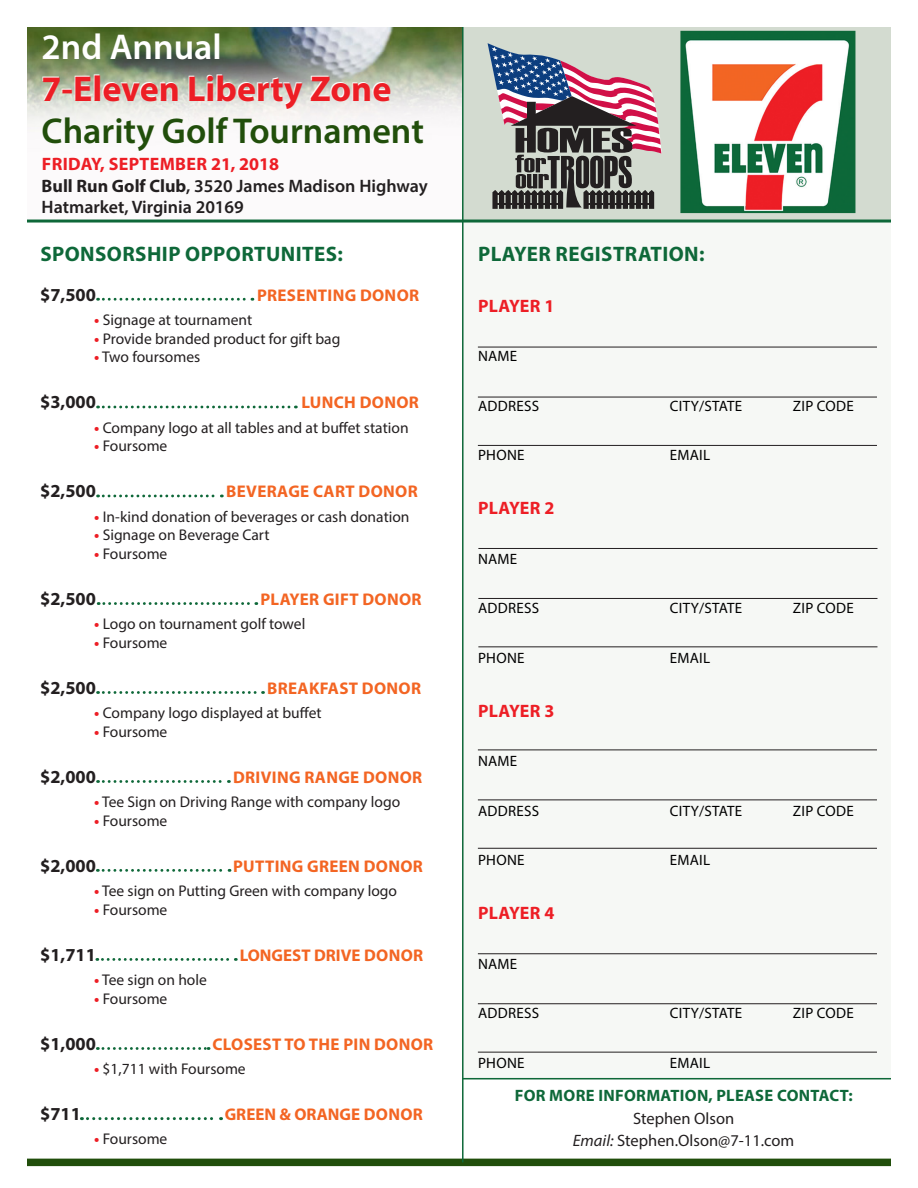
<style>
.page{position:relative;width:918px;height:1188px;background:#fff}
.page>*{position:absolute;margin:0;border:0;box-sizing:border-box;transform-origin:0 0}
.t1{font:600 36px "Myriad Pro";color:#214e0b}
.t2{font:700 36px "Myriad Pro";color:#ed1e25}
.t3{font:600 36px "Myriad Pro";color:#fff}
.t4{font:700 21px "Myriad Pro";letter-spacing:.02em;color:#0e6839}
.t5{font:700 18.3px "Myriad Pro";color:#231f20}
.t6{font:600 18px "Myriad Pro";color:#231f20}
.t7{font:700 18px "Myriad Pro";letter-spacing:.02em;color:#ed1e25}
.t8{font:700 16.95px "Myriad Pro";letter-spacing:.02em;color:#f36523}
.t9{font:700 16.95px "Myriad Pro";color:#f36523}
.t10{font:16.5px "Myriad Pro";color:#231f20}
.t11{font:700 16.5px "Myriad Pro";letter-spacing:.02em;color:#0e6839}
.t12{font:15.6px "Myriad Pro";color:#231f20}
.t13{font:15px "Myriad Pro";letter-spacing:.02em;color:#000}
.s1{font-weight:700}
.s2{font-weight:700;color:#ed1e25}
.s3{font-style:italic}
</style>
<div class="page">
<svg style="left:98px;top:406px;width:198px;height:2px"></svg>
<svg style="left:98px;top:495px;width:124px;height:2px"></svg>
<svg style="left:98px;top:602px;width:159px;height:3px"></svg>
<svg style="left:98px;top:780px;width:131px;height:3px"></svg>
<svg style="left:97px;top:958px;width:139px;height:3px"></svg>
<svg style="left:97px;top:1047px;width:112px;height:3px"></svg>
<svg style="left:97px;top:869px;width:133px;height:3px"></svg>
<svg style="left:98px;top:691px;width:166px;height:3px"></svg>
<svg style="left:98px;top:298px;width:155px;height:3px"></svg>
<div style="left:462px;top:221px;width:429px;height:858px;background:#f6f8f5"></div>
<hr style="left:478px;top:347px;width:399px;height:1px;background:#231f20">
<hr style="left:478px;top:397px;width:399px;height:1px;background:#231f20">
<hr style="left:478px;top:445px;width:399px;height:1px;background:#231f20">
<hr style="left:478px;top:548px;width:399px;height:1px;background:#231f20">
<hr style="left:478px;top:598px;width:399px;height:1px;background:#231f20">
<hr style="left:478px;top:646px;width:399px;height:1px;background:#231f20">
<hr style="left:478px;top:750px;width:399px;height:1px;background:#231f20">
<hr style="left:478px;top:800px;width:399px;height:1px;background:#231f20">
<hr style="left:478px;top:848px;width:399px;height:1px;background:#231f20">
<hr style="left:478px;top:953px;width:399px;height:1px;background:#231f20">
<hr style="left:478px;top:1003px;width:399px;height:1px;background:#231f20">
<hr style="left:478px;top:1052px;width:399px;height:1px;background:#231f20">
<div style="left:27px;top:1159px;width:864px;height:7px;background:#214e0b"></div>
<svg style="left:81px;top:1117px;width:141px;height:3px"></svg>
<div style="left:459px;top:27px;width:432px;height:194px;background:#d3dbd0"></div>
<img style="left:27px;top:27px;width:435px;height:193px">
<svg style="left:488px;top:43px;width:174px;height:166px"></svg>
<img style="left:683px;top:34px;width:169px;height:176px">
<div style="left:680px;top:31px;width:175px;height:182px;border:2px solid #0e6839"></div>
<hr style="left:27px;top:220px;width:864px;height:3px;background:#0e6839">
<hr style="left:462px;top:1078px;width:429px;height:1px;background:#0e6839">
<hr style="left:462px;top:27px;width:2px;height:1135px;background:#0e6839">
<p class="t3" style="left:42px;top:24px;width:182px">2nd Annual</p>
<p class="t2" style="left:42px;top:65px;width:351px">7-Eleven Liberty Zone</p>
<p class="t1" style="left:42px;top:108px;width:384px">Charity Golf Tournament</p>
<p class="t7" style="left:42px;top:152px;width:239px">FRIDAY, SEPTEMBER 21, 2018</p>
<p class="t6" style="left:42px;top:174px;width:388px"><span class="s1">Bull Run Golf Club</span>, 3520 James Madison Highway</p>
<p class="t6" style="left:42px;top:196px;width:204px">Hatmarket, Virginia 20169</p>
<p class="t4" style="left:40px;top:240px;width:304px">SPONSORSHIP OPPORTUNITES:</p>
<p class="t5" style="left:40px;top:283px;width:57px">$7,500</p>
<p class="t8" style="left:257px;top:284px;width:164px">PRESENTING DONOR</p>
<p class="t12" style="left:94px;top:310px;width:159px"><span class="s2">•</span> Signage at tournament</p>
<p class="t12" style="left:94px;top:329px;width:248px"><span class="s2">•</span> Provide branded product for gift bag</p>
<p class="t12" style="left:94px;top:347px;width:108px"><span class="s2">•</span> Two foursomes</p>
<p class="t5" style="left:40px;top:390px;width:57px">$3,000</p>
<p class="t8" style="left:302px;top:391px;width:119px">LUNCH DONOR</p>
<p class="t12" style="left:94px;top:418px;width:316px"><span class="s2">•</span> Company logo at all tables and at buffet station</p>
<p class="t12" style="left:94px;top:436px;width:75px"><span class="s2">•</span> Foursome</p>
<p class="t5" style="left:40px;top:479px;width:57px">$2,500</p>
<p class="t8" style="left:226px;top:480px;width:193px">BEVERAGE CART DONOR</p>
<p class="t12" style="left:94px;top:507px;width:317px"><span class="s2">•</span> In-kind donation of beverages or cash donation</p>
<p class="t12" style="left:94px;top:525px;width:177px"><span class="s2">•</span> Signage on Beverage Cart</p>
<p class="t12" style="left:94px;top:544px;width:75px"><span class="s2">•</span> Foursome</p>
<p class="t5" style="left:40px;top:587px;width:57px">$2,500</p>
<p class="t8" style="left:260px;top:588px;width:163px">PLAYER GIFT DONOR</p>
<p class="t12" style="left:94px;top:614px;width:213px"><span class="s2">•</span> Logo on tournament golf towel</p>
<p class="t12" style="left:94px;top:633px;width:75px"><span class="s2">•</span> Foursome</p>
<p class="t5" style="left:40px;top:676px;width:57px">$2,500</p>
<p class="t8" style="left:267px;top:677px;width:155px">BREAKFAST DONOR</p>
<p class="t12" style="left:94px;top:703px;width:229px"><span class="s2">•</span> Company logo displayed at buffet</p>
<p class="t12" style="left:94px;top:722px;width:75px"><span class="s2">•</span> Foursome</p>
<p class="t5" style="left:40px;top:765px;width:57px">$2,000</p>
<p class="t8" style="left:233px;top:766px;width:191px">DRIVING RANGE DONOR</p>
<p class="t12" style="left:94px;top:792px;width:308px"><span class="s2">•</span> Tee Sign on Driving Range with company logo</p>
<p class="t12" style="left:94px;top:811px;width:75px"><span class="s2">•</span> Foursome</p>
<p class="t5" style="left:40px;top:854px;width:57px">$2,000</p>
<p class="t8" style="left:233px;top:855px;width:191px">PUTTING GREEN DONOR</p>
<p class="t12" style="left:94px;top:881px;width:304px"><span class="s2">•</span> Tee sign on Putting Green with company logo</p>
<p class="t12" style="left:94px;top:900px;width:75px"><span class="s2">•</span> Foursome</p>
<p class="t5" style="left:40px;top:943px;width:57px">$1,711</p>
<p class="t9" style="left:240px;top:944px;width:185px">LONGEST DRIVE DONOR</p>
<p class="t12" style="left:94px;top:970px;width:114px"><span class="s2">•</span> Tee sign on hole</p>
<p class="t12" style="left:94px;top:989px;width:75px"><span class="s2">•</span> Foursome</p>
<p class="t5" style="left:40px;top:1032px;width:57px">$1,000</p>
<p class="t8" style="left:213px;top:1033px;width:222px">CLOSEST TO THE PIN DONOR</p>
<p class="t12" style="left:94px;top:1059px;width:153px"><span class="s2">•</span> $1,711 with Foursome</p>
<p class="t5" style="left:40px;top:1102px;width:42px">$711</p>
<p class="t9" style="left:225px;top:1103px;width:200px">GREEN &amp; ORANGE DONOR</p>
<p class="t12" style="left:94px;top:1129px;width:75px"><span class="s2">•</span> Foursome</p>
<p class="t4" style="left:478px;top:240px;width:228px">PLAYER REGISTRATION:</p>
<p class="t7" style="left:478px;top:294px;width:78px">PLAYER 1</p>
<p class="t13" style="left:478px;top:347px;width:41px">NAME</p>
<p class="t13" style="left:478px;top:397px;width:63px">ADDRESS</p>
<p class="t13" style="left:670px;top:397px;width:74px">CITY/STATE</p>
<p class="t13" style="left:793px;top:397px;width:62px">ZIP CODE</p>
<p class="t13" style="left:478px;top:446px;width:48px">PHONE</p>
<p class="t13" style="left:670px;top:446px;width:42px">EMAIL</p>
<p class="t7" style="left:478px;top:497px;width:78px">PLAYER 2</p>
<p class="t13" style="left:478px;top:550px;width:41px">NAME</p>
<p class="t13" style="left:478px;top:599px;width:63px">ADDRESS</p>
<p class="t13" style="left:670px;top:599px;width:74px">CITY/STATE</p>
<p class="t13" style="left:793px;top:599px;width:62px">ZIP CODE</p>
<p class="t13" style="left:478px;top:649px;width:48px">PHONE</p>
<p class="t13" style="left:670px;top:649px;width:42px">EMAIL</p>
<p class="t7" style="left:478px;top:699px;width:78px">PLAYER 3</p>
<p class="t13" style="left:478px;top:752px;width:41px">NAME</p>
<p class="t13" style="left:478px;top:802px;width:63px">ADDRESS</p>
<p class="t13" style="left:670px;top:802px;width:74px">CITY/STATE</p>
<p class="t13" style="left:793px;top:802px;width:62px">ZIP CODE</p>
<p class="t13" style="left:478px;top:851px;width:48px">PHONE</p>
<p class="t13" style="left:670px;top:851px;width:42px">EMAIL</p>
<p class="t7" style="left:478px;top:902px;width:78px">PLAYER 4</p>
<p class="t13" style="left:478px;top:955px;width:41px">NAME</p>
<p class="t13" style="left:478px;top:1004px;width:63px">ADDRESS</p>
<p class="t13" style="left:670px;top:1004px;width:74px">CITY/STATE</p>
<p class="t13" style="left:793px;top:1004px;width:62px">ZIP CODE</p>
<p class="t13" style="left:478px;top:1054px;width:48px">PHONE</p>
<p class="t13" style="left:670px;top:1054px;width:42px">EMAIL</p>
<p class="t11" style="left:515px;top:1085px;width:340px">FOR MORE INFORMATION, PLEASE CONTACT:</p>
<p class="t10" style="left:633px;top:1108px;width:103px">Stephen Olson</p>
<p class="t10" style="left:573px;top:1130px;width:223px"><span class="s3">Email:</span> Stephen.Olson@7-11.com</p>
</div>
